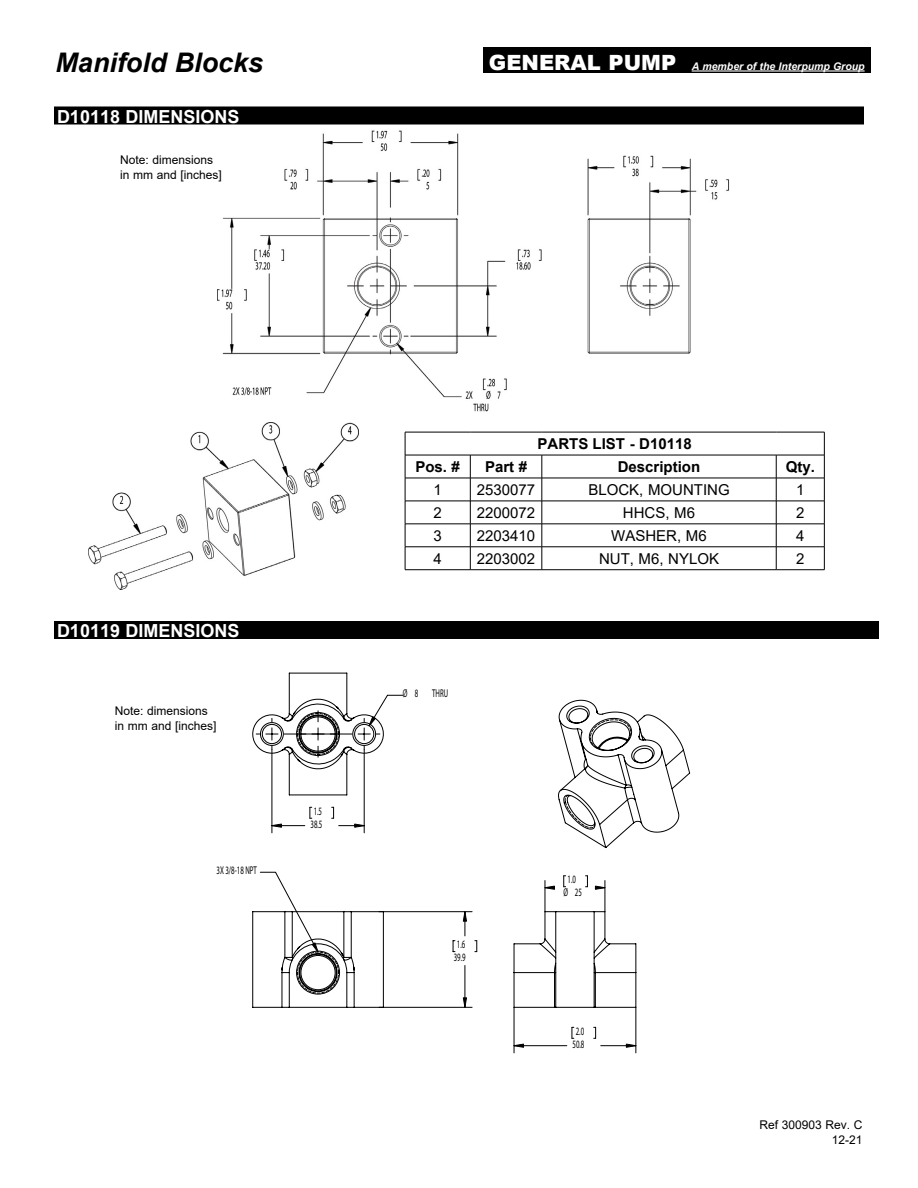
<style>
.page{position:relative;width:918px;height:1188px;background:#fff}
.page>*{position:absolute;margin:0;border:0;box-sizing:border-box;transform-origin:0 0}
.t1{font:italic 700 27px "Arial";color:#000}
.t2{font:700 18px "Arial";color:#fff}
.t3{font:15px "Arial";color:#000}
.t4{font:700 15px "Arial";color:#000}
.t5{font:12px/14.4px "Arial";color:#000}
.t6{font:11.25px "Myriad";color:#000;scale:.6 1}
.t7{font:italic 700 10.5px "Arial";color:#fff}
.s1{font-weight:900;font-style:normal;font-size:21px}
</style>
<div class="page">
<div style="left:483px;top:47px;width:388px;height:26px;background:#000"></div>
<hr style="left:692px;top:70px;width:173px;height:2px;background:#fff">
<div style="left:54px;top:106px;width:810px;height:18px;background:#000"></div>
<img style="left:217px;top:130px;width:513px;height:282px">
<svg style="left:475px;top:940px;width:2px;height:12px"></svg>
<hr style="left:379px;top:1007px;width:93px;height:1px;background:#000">
<hr style="left:379px;top:911px;width:93px;height:1px;background:#000">
<svg style="left:252px;top:872px;width:215px;height:136px"></svg>
<div style="left:298px;top:952px;width:41px;height:41px;border:1px dashed #000;border-radius:50%"></div>
<svg style="left:513px;top:911px;width:124px;height:97px"></svg>
<svg style="left:563px;top:876px;width:3px;height:11px"></svg>
<svg style="left:586px;top:876px;width:2px;height:11px"></svg>
<hr style="left:605px;top:881px;width:1px;height:31px;background:#000">
<hr style="left:545px;top:881px;width:1px;height:31px;background:#000">
<svg style="left:595px;top:886px;width:10px;height:3px"></svg>
<svg style="left:545px;top:886px;width:9px;height:3px"></svg>
<svg style="left:515px;top:1044px;width:9px;height:3px"></svg>
<svg style="left:626px;top:1044px;width:10px;height:3px"></svg>
<svg style="left:572px;top:1027px;width:2px;height:12px"></svg>
<svg style="left:594px;top:1027px;width:2px;height:12px"></svg>
<hr style="left:514px;top:1007px;width:1px;height:46px;background:#000">
<hr style="left:636px;top:1007px;width:1px;height:46px;background:#000">
<hr style="left:514px;top:1045px;width:53px;height:1px;background:#000">
<hr style="left:601px;top:1045px;width:35px;height:1px;background:#000">
<svg style="left:273px;top:824px;width:8px;height:3px"></svg>
<svg style="left:310px;top:807px;width:2px;height:12px"></svg>
<hr style="left:272px;top:750px;width:1px;height:83px;background:#000">
<hr style="left:364px;top:750px;width:1px;height:83px;background:#000">
<hr style="left:272px;top:825px;width:33px;height:1px;background:#000">
<svg style="left:332px;top:807px;width:32px;height:20px"></svg>
<svg style="left:252px;top:673px;width:151px;height:123px"></svg>
<div style="left:298px;top:713px;width:41px;height:42px;border:1px dashed #000;border-radius:50%"></div>
<svg style="left:558px;top:700px;width:132px;height:148px"></svg>
<div style="left:54px;top:621px;width:825px;height:18px;background:#000"></div>
<img style="left:88px;top:423px;width:270px;height:166px">
<svg style="left:406px;top:433px;width:418px;height:136px"></svg>
<hr style="left:405px;top:432px;width:65px;height:1px;background:#000">
<hr style="left:470px;top:432px;width:72px;height:1px;background:#000">
<hr style="left:542px;top:432px;width:234px;height:1px;background:#000">
<hr style="left:776px;top:432px;width:48px;height:1px;background:#000">
<hr style="left:405px;top:455px;width:65px;height:1px;background:#000">
<hr style="left:470px;top:455px;width:72px;height:1px;background:#000">
<hr style="left:542px;top:455px;width:234px;height:1px;background:#000">
<hr style="left:776px;top:455px;width:48px;height:1px;background:#000">
<hr style="left:405px;top:478px;width:65px;height:1px;background:#000">
<hr style="left:470px;top:478px;width:72px;height:1px;background:#000">
<hr style="left:542px;top:478px;width:234px;height:1px;background:#000">
<hr style="left:776px;top:478px;width:48px;height:1px;background:#000">
<hr style="left:405px;top:501px;width:65px;height:1px;background:#000">
<hr style="left:470px;top:501px;width:72px;height:1px;background:#000">
<hr style="left:542px;top:501px;width:234px;height:1px;background:#000">
<hr style="left:776px;top:501px;width:48px;height:1px;background:#000">
<hr style="left:405px;top:524px;width:65px;height:1px;background:#000">
<hr style="left:470px;top:524px;width:72px;height:1px;background:#000">
<hr style="left:542px;top:524px;width:234px;height:1px;background:#000">
<hr style="left:776px;top:524px;width:48px;height:1px;background:#000">
<hr style="left:405px;top:547px;width:65px;height:1px;background:#000">
<svg style="left:405px;top:432px;width:1px;height:137px"></svg>
<hr style="left:470px;top:547px;width:72px;height:1px;background:#000">
<svg style="left:470px;top:455px;width:1px;height:114px"></svg>
<hr style="left:542px;top:547px;width:234px;height:1px;background:#000">
<svg style="left:542px;top:455px;width:1px;height:114px"></svg>
<hr style="left:776px;top:547px;width:48px;height:1px;background:#000">
<svg style="left:776px;top:455px;width:1px;height:114px"></svg>
<svg style="left:824px;top:432px;width:1px;height:138px"></svg>
<hr style="left:405px;top:569px;width:65px;height:1px;background:#000">
<hr style="left:470px;top:569px;width:72px;height:1px;background:#000">
<hr style="left:542px;top:569px;width:234px;height:1px;background:#000">
<hr style="left:776px;top:569px;width:48px;height:1px;background:#000">
<div style="left:119px;top:154px;width:106px;height:37px;background:#fff"></div>
<h1 class="t1" style="left:56px;top:45px;width:209px">Manifold Blocks</h1>
<p class="t7" style="left:489px;top:59px;width:377px"><span class="s1">GENERAL PUMP</span> A member of the Interpump Group</p>
<h2 class="t2" style="left:57px;top:104px;width:184px">D10118 DIMENSIONS</h2>
<p class="t5" style="left:120px;top:153px;width:103px">Note: dimensions in mm and [inches]</p>
<h2 class="t2" style="left:57px;top:618px;width:184px">D10119 DIMENSIONS</h2>
<p class="t5" style="left:115px;top:704px;width:103px">Note: dimensions in mm and [inches]</p>
<p class="t6" style="left:217px;top:865px;width:69px">3X 3/8-18 NPT</p>
<p class="t6" style="left:314px;top:805px;width:16px">1.5</p>
<p class="t6" style="left:311px;top:818px;width:21px">38.5</p>
<p class="t4" style="left:538px;top:433px;width:156px">PARTS LIST - D10118</p>
<p class="t4" style="left:415px;top:456px;width:46px">Pos. #</p>
<p class="t4" style="left:485px;top:456px;width:44px">Part #</p>
<p class="t4" style="left:618px;top:456px;width:84px">Description</p>
<p class="t4" style="left:786px;top:456px;width:31px">Qty.</p>
<p class="t3" style="left:434px;top:479px;width:10px">1</p>
<p class="t3" style="left:477px;top:479px;width:60px">2530077</p>
<p class="t3" style="left:588px;top:479px;width:143px">BLOCK, MOUNTING</p>
<p class="t3" style="left:796px;top:479px;width:10px">1</p>
<p class="t3" style="left:434px;top:502px;width:10px">2</p>
<p class="t3" style="left:477px;top:502px;width:60px">2200072</p>
<p class="t3" style="left:623px;top:502px;width:74px">HHCS, M6</p>
<p class="t3" style="left:796px;top:502px;width:10px">2</p>
<p class="t3" style="left:434px;top:525px;width:10px">3</p>
<p class="t3" style="left:477px;top:525px;width:60px">2203410</p>
<p class="t3" style="left:611px;top:525px;width:97px">WASHER, M6</p>
<p class="t3" style="left:796px;top:525px;width:10px">4</p>
<p class="t3" style="left:434px;top:548px;width:10px">4</p>
<p class="t3" style="left:477px;top:548px;width:60px">2203002</p>
<p class="t3" style="left:599px;top:548px;width:122px">NUT, M6, NYLOK</p>
<p class="t3" style="left:796px;top:548px;width:10px">2</p>
<p class="t6" style="left:403px;top:688px;width:77px">Ø 8 THRU</p>
<p class="t6" style="left:457px;top:939px;width:16px">1.6</p>
<p class="t6" style="left:454px;top:952px;width:21px">39.9</p>
<p class="t6" style="left:568px;top:874px;width:16px">1.0</p>
<p class="t6" style="left:563px;top:887px;width:32px">Ø 25</p>
<p class="t6" style="left:576px;top:1025px;width:16px">2.0</p>
<p class="t6" style="left:573px;top:1038px;width:21px">50.8</p>
<p class="t5" style="left:759px;top:1118px;width:105px;text-align:right">Ref 300903 Rev. C<br>12-21</p>
</div>
